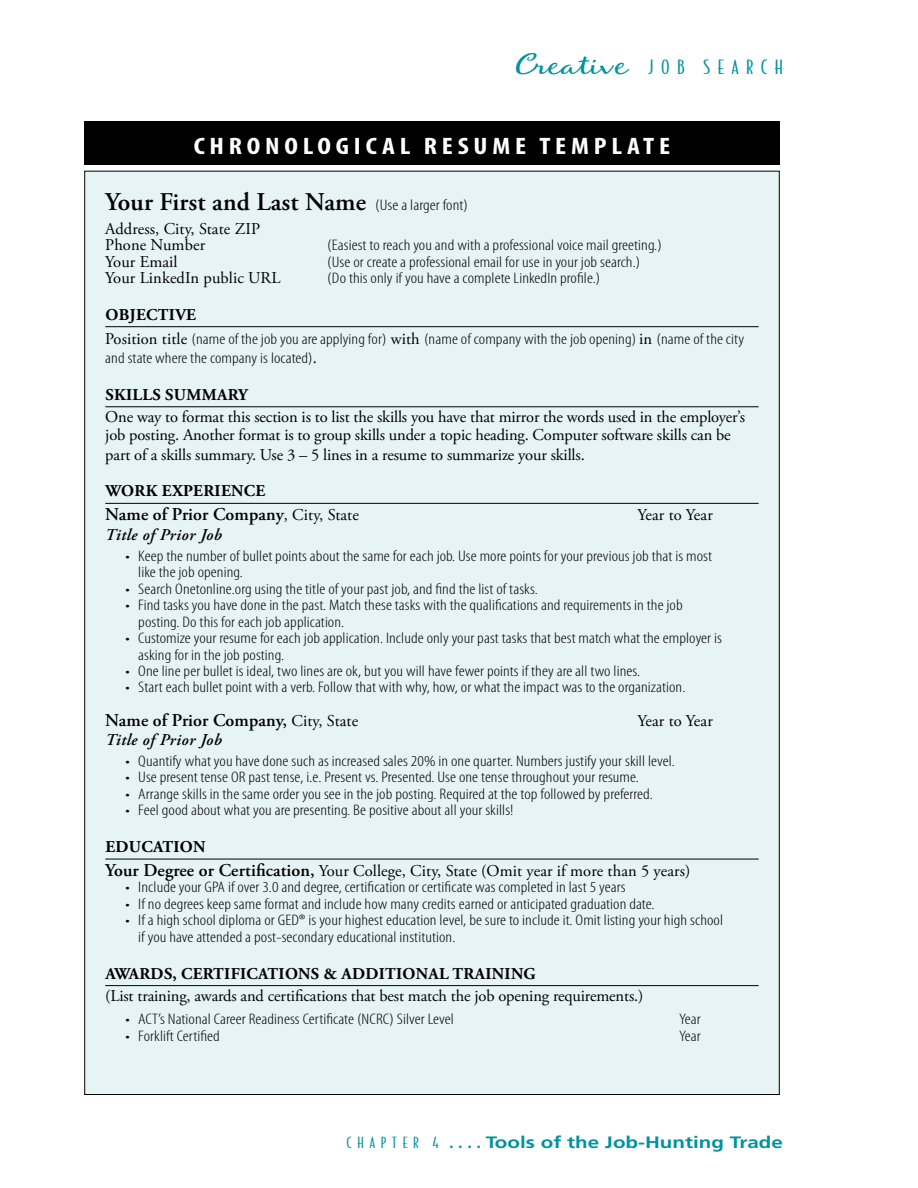
<style>
.page{position:relative;width:918px;height:1188px;background:#fff}
.page>*{position:absolute;margin:0;border:0;box-sizing:border-box;transform-origin:0 0}
.t1{font:600 25.5px "Adobe Garamond Pro";letter-spacing:.005em;color:#000}
.t2{font:700 condensed 23.85px "Myriad Pro";letter-spacing:.17em;color:#fff;scale:1.18 1}
.t3{font:18.75px "Bodega Sans";letter-spacing:.3em;color:#00929f;scale:1.33 1}
.t4{font:600 18px "Adobe Garamond Pro";letter-spacing:.005em;color:#000}
.t5{font:16.5px/16.5px "Adobe Garamond Pro";letter-spacing:-.01em;color:#000}
.t6{font:700 16.5px "Adobe Garamond Pro";letter-spacing:.02em;color:#000}
.t7{font:700 16.5px "Frutiger";color:#00929f}
.t8{font:italic 600 16.5px "Adobe Garamond Pro";letter-spacing:.03em;color:#000}
.t9{font:300 condensed 15.3px/16.5px "Myriad Pro";letter-spacing:.005em;color:#000;scale:1.18 1}
.s1{font-family:"Mirielle";font-size:24.9px}
.s2{font-family:"Myriad Pro";font-weight:300;font-stretch:condensed;font-size:15.3px}
.s3{font-family:"Adobe Garamond Pro";font-weight:400;font-stretch:normal;font-size:16.5px}
.s4{font-weight:400;font-size:16.5px}
.s5{font-weight:700}
.s6{font-weight:600;font-size:18px}
.s7{font-family:"Bodega Sans";font-weight:400;font-size:14.7px}
</style>
<div class="page">
<div style="left:85px;top:171px;width:694px;height:924px;background:#e6f4f5"></div>
<hr style="left:105px;top:326px;width:654px;height:1px;background:#000">
<hr style="left:105px;top:407px;width:654px;height:1px;background:#000">
<hr style="left:105px;top:503px;width:654px;height:1px;background:#000">
<hr style="left:105px;top:859px;width:654px;height:1px;background:#000">
<hr style="left:105px;top:985px;width:654px;height:1px;background:#000">
<div style="left:84px;top:122px;width:696px;height:43px;background:#000"></div>
<p class="t3" style="left:516px;top:56px;width:202px"><span class="s1">Creative</span> JOB SE ARCH</p>
<h2 class="t2" style="left:194px;top:131px;width:405px">CHRONOLOGICAL RESUME TEMPLATE</h2>
<h1 class="t1" style="left:105px;top:187px;width:364px">Your First and Last Name <span class="s2">(Use a larger font)</span></h1>
<p class="t5" style="left:105px;top:221px;width:156px">Address, City, State ZIP<br>Phone Number</p>
<p class="t9" style="left:327px;top:237px;width:285px">(Easiest to reach you and with a professional voice mail greeting.)</p>
<p class="t5" style="left:105px;top:254px;width:74px">Your Email</p>
<p class="t9" style="left:327px;top:253px;width:267px">(Use or create a professional email for use in your job search.)</p>
<p class="t5" style="left:105px;top:270px;width:177px">Your LinkedIn public URL</p>
<p class="t9" style="left:327px;top:270px;width:233px">(Do this only if you have a complete LinkedIn profile.)</p>
<p class="t6" style="left:105px;top:305px;width:92px">OBJECTIVE</p>
<p class="t9" style="left:105px;top:329px;width:543px;line-height:19.5px"><span class="s3">Position title</span> (name of the job you are applying for) <span class="s3">with</span> (name of company with the job opening) <span class="s3">in</span> (name of the city and state where the company is located)<span class="s3">.</span></p>
<p class="t6" style="left:105px;top:385px;width:144px">SKILLS SUMMARY</p>
<p class="t5" style="left:105px;top:409px;width:641px;line-height:18px">One way to format this section is to list the skills you have that mirror the words used in the employer’s job posting. Another format is to group skills under a topic heading. Computer software skills can be</p>
<p class="t5" style="left:105px;top:447px;width:481px">part of a skills summary. Use 3 – 5 lines in a resume to summarize your skills.</p>
<p class="t6" style="left:105px;top:482px;width:161px">WORK EXPERIENCE</p>
<p class="t4" style="left:105px;top:504px;width:255px">Name of Prior Company<span class="s4">, City, State</span></p>
<p class="t5" style="left:637px;top:507px;width:77px">Year to Year</p>
<p class="t8" style="left:105px;top:525px;width:118px">Title of Prior Job</p>
<p class="t9" style="left:138px;top:547px;width:488px;text-indent:-13px">• Keep the number of bullet points about the same for each job. Use more points for your previous job that is most like the job opening.</p>
<p class="t9" style="left:126px;top:580px;width:351px">• Search Onetonline.org using the title of your past job, and find the list of tasks.</p>
<p class="t9" style="left:138px;top:597px;width:463px;text-indent:-13px">• Find tasks you have done in the past. Match these tasks with the qualifications and requirements in the job posting. Do this for each job application.</p>
<p class="t9" style="left:138px;top:630px;width:496px;text-indent:-13px">• Customize your resume for each job application. Include only your past tasks that best match what the employer is asking for in the job posting.</p>
<p class="t9" style="left:126px;top:663px;width:438px">• One line per bullet is ideal, two lines are ok, but you will have fewer points if they are all two lines.</p>
<p class="t9" style="left:126px;top:679px;width:476px">• Start each bullet point with a verb. Follow that with why, how, or what the impact was to the organization.</p>
<p class="t4" style="left:105px;top:709px;width:254px">Name of Prior Company, <span class="s4">City, State</span></p>
<p class="t5" style="left:638px;top:713px;width:77px">Year to Year</p>
<p class="t8" style="left:105px;top:730px;width:118px">Title of Prior Job</p>
<p class="t9" style="left:126px;top:752px;width:467px">• Quantify what you have done such as increased sales 20% in one quarter. Numbers justify your skill level.</p>
<p class="t9" style="left:126px;top:769px;width:437px">• Use present tense OR past tense, i.e. Present vs. Presented. Use one tense throughout your resume.</p>
<p class="t9" style="left:126px;top:785px;width:448px">• Arrange skills in the same order you see in the job posting. Required at the top followed by preferred.</p>
<p class="t9" style="left:126px;top:802px;width:330px">• Feel good about what you are presenting. Be positive about all your skills!</p>
<p class="t5" style="left:105px;top:836px;width:587px;line-height:23.9px"><span class="s5">EDUCATION<br></span><span class="s6">Your Degree or Certification,</span> Your College, City, State (Omit year if more than 5 years)</p>
<p class="t9" style="left:126px;top:879px;width:425px">• Include your GPA if over 3.0 and degree, certification or certificate was completed in last 5 years</p>
<p class="t9" style="left:126px;top:896px;width:450px">• If no degrees keep same format and include how many credits earned or anticipated graduation date.</p>
<p class="t9" style="left:138px;top:912px;width:497px;text-indent:-13px">• If a high school diploma or GED® is your highest education level, be sure to include it. Omit listing your high school if you have attended a post-secondary educational institution.</p>
<p class="t6" style="left:105px;top:964px;width:432px">AWARDS, CERTIFICATIONS &amp; ADDITIONAL TRAINING</p>
<p class="t5" style="left:105px;top:988px;width:540px">(List training, awards and certifications that best match the job opening requirements.)</p>
<p class="t9" style="left:126px;top:1011px;width:280px">• ACT’s National Career Readiness Certificate (NCRC) Silver Level</p>
<p class="t9" style="left:679px;top:1011px;width:20px">Year</p>
<p class="t9" style="left:126px;top:1027px;width:81px">• Forklift Certified</p>
<p class="t9" style="left:679px;top:1027px;width:20px">Year</p>
<p class="t7" style="left:347px;top:1132px;width:438px"><span class="s7">C H A P T E R 4</span> . . . . Tools of the Job-Hunting Trade</p>
</div>
